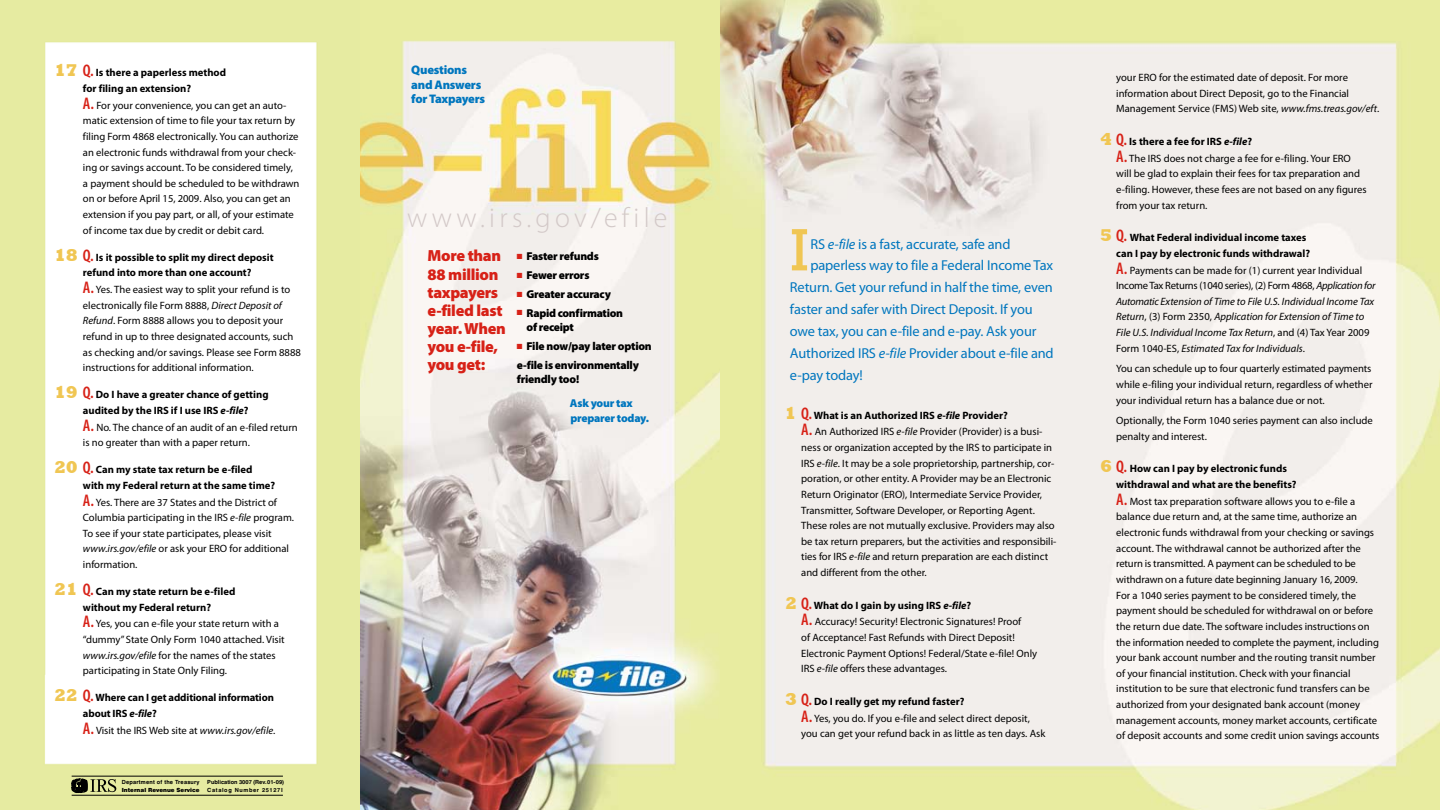
<style>
.page{position:relative;width:1440px;height:810px;background:#fff}
.page>*{position:absolute;margin:0;border:0;box-sizing:border-box;transform-origin:0 0}
.t1{font:60.75px "Rockwell";color:#f0c653}
.t2{font:300 28px "Myriad Pro";letter-spacing:.155em;color:#d3c9c8}
.t3{font:900 16.12px/18px "Myriad Pro";letter-spacing:-.02em;color:#d72117}
.t4{font:14.38px "Myriad Pro";letter-spacing:-.01em;color:#0076be}
.t5{font:900 12.5px/14.4px "Myriad Pro";letter-spacing:-.02em;color:#0076be}
.t6{font:900 11.5px/14.4px "Myriad Pro";letter-spacing:-.02em;color:#000}
.t7{font:900 11.5px/14.4px "Myriad Pro";letter-spacing:-.02em;color:#0076be}
.t8{font:10.62px/15.6px "Myriad Pro";color:#000}
.t9{font:700 10.62px/15.6px "Myriad Pro";color:#000}
.t10{font:italic 10.62px/15.6px "Myriad Pro";color:#000}
.t11{font:700 5.62px/7.9px "Swiss 721 BT";letter-spacing:.01em;color:#000}
.t12{font:700 5.62px "Swiss 721 BT";letter-spacing:.035em;color:#000}
.t13{font:900 5.62px "Swiss 721 BT";color:#000}
.s1{font-family:"Rockwell";font-weight:800;font-size:17.5px;color:#f0c653}
.s2{font-weight:600;font-stretch:condensed;font-size:16.88px;color:#d72117}
.s3{font-style:italic}
.s4{color:#d72117}
.s5{font-weight:700}
.s6{font-weight:700;font-style:italic}
.s7{font-weight:600;font-style:normal;font-stretch:condensed;font-size:16.88px;color:#d72117}
.s8{font-style:normal}
</style>
<div class="page">
<img style="left:0;top:0;width:1440px;height:810px">
<svg style="left:72px;top:779px;width:44px;height:14px"></svg>
<hr style="left:72px;top:776px;width:211px;height:1px;background:#000">
<hr style="left:72px;top:795px;width:211px;height:1px;background:#000">
<p class="t9" style="left:54px;top:65px;width:173px;text-align:center"><span class="s1">17</span> <span class="s2">Q.</span> Is there a paperless method for filing an extension?</p>
<p class="t8" style="left:83px;top:97px;width:218px"><span class="s2">A.</span> For your convenience, you can get an auto&shy;matic extension of time to file your tax return by filing Form 4868 electronically. You can authorize an electronic funds withdrawal from your check&shy;ing or savings account. To be considered timely, a payment should be scheduled to be withdrawn on or before April 15, 2009. Also, you can get an extension if you pay part, or all, of your estimate of income tax due by credit or debit card.</p>
<p class="t9" style="left:83px;top:249px;width:192px;text-indent:-29px"><span class="s1">18</span> <span class="s2">Q.</span> Is it possible to split my direct deposit refund into more than one account?</p>
<p class="t8" style="left:83px;top:282px;width:220px"><span class="s2">A.</span> Yes. The easiest way to split your refund is to electronically file Form 8888, <span class="s3">Direct Deposit of Refund</span>. Form 8888 allows you to deposit your refund in up to three designated accounts, such as checking and/or savings. Please see Form 8888 instructions for additional information.</p>
<p class="t9" style="left:83px;top:387px;width:187px;text-indent:-29px"><span class="s1">19</span> <span class="s2">Q.</span> Do I have a greater chance of getting audited by the IRS if I use IRS <span class="s3">e-file</span>?</p>
<p class="t8" style="left:83px;top:419px;width:216px"><span class="s2">A.</span> No. The chance of an audit of an e-filed return is no greater than with a paper return.</p>
<p class="t9" style="left:83px;top:462px;width:194px;text-indent:-29px"><span class="s1">20</span> <span class="s2">Q.</span> Can my state tax return be e-filed with my Federal return at the same time?</p>
<p class="t8" style="left:83px;top:494px;width:213px"><span class="s2">A.</span> Yes. There are 37 States and the District of Columbia participating in the IRS <span class="s3">e-file</span> program.<br>To see if your state participates, please visit <span class="s3">www.irs.gov/efile</span> or ask your ERO for additional information.</p>
<p class="t9" style="left:54px;top:584px;width:183px;text-align:center"><span class="s1">21</span> <span class="s2">Q.</span> Can my state return be e-filed without my Federal return?</p>
<p class="t8" style="left:83px;top:616px;width:203px"><span class="s2">A.</span> Yes, you can e-file your state return with a “dummy” State Only Form 1040 attached. Visit <span class="s3">www.irs.gov/efile</span> for the names of the states participating in State Only Filing.</p>
<p class="t9" style="left:83px;top:690px;width:193px;text-indent:-29px"><span class="s1">22</span> <span class="s2">Q.</span> Where can I get additional information about IRS <span class="s3">e-file</span>?</p>
<p class="t8" style="left:83px;top:722px;width:194px"><span class="s2">A.</span> Visit the IRS Web site at <span class="s3">www.irs.gov/efile</span>.</p>
<p class="t12" style="left:122px;top:778px;width:79px">Department of the Treasury</p>
<p class="t13" style="left:122px;top:786px;width:79px">Internal Revenue Service</p>
<p class="t11" style="left:207px;top:778px;width:79px">Publication 3007 (Rev.01-09)<br>Catalog Number 25127I</p>
<p class="t5" style="left:411px;top:63px;width:75px">Questions and Answers for Taxpayers</p>
<h2 class="t2" style="left:407px;top:203px;width:262px">www.irs.gov/efile</h2>
<h3 class="t3" style="left:428px;top:247px;width:80px">More than<br>88 million taxpayers e-filed last year. When you e-file, you get:</h3>
<p class="t6" style="left:517px;top:250px;width:83px"><span class="s4">■</span> Faster refunds</p>
<p class="t6" style="left:517px;top:268px;width:74px"><span class="s4">■</span> Fewer errors</p>
<p class="t6" style="left:517px;top:287px;width:96px"><span class="s4">■</span> Greater accuracy</p>
<p class="t6" style="left:527px;top:306px;width:98px;text-indent:-10px"><span class="s4">■</span> Rapid confirmation of receipt</p>
<p class="t6" style="left:517px;top:337px;width:136px;line-height:18.8px"><span class="s4">■</span> File now/pay later option e-file is environmentally</p>
<p class="t6" style="left:517px;top:372px;width:64px">friendly too!</p>
<p class="t7" style="left:570px;top:396px;width:80px">Ask your tax preparer today.</p>
<h1 class="t1" style="left:790px;top:215px;width:21px">I</h1>
<h3 class="t4" style="left:810px;top:236px;width:202px">RS <span class="s3">e-file</span> is a fast, accurate, safe and</h3>
<h3 class="t4" style="left:810px;top:258px;width:244px">paperless way to file a Federal Income Tax</h3>
<h3 class="t4" style="left:790px;top:280px;width:264px">Return. Get your refund in half the time, even</h3>
<h3 class="t4" style="left:790px;top:302px;width:244px">faster and safer with Direct Deposit. If you</h3>
<h3 class="t4" style="left:790px;top:323px;width:248px">owe tax, you can e-file and e-pay. Ask your</h3>
<h3 class="t4" style="left:790px;top:345px;width:265px">Authorized IRS <span class="s3">e-file</span> Provider about e-file and</h3>
<h3 class="t4" style="left:790px;top:367px;width:74px">e-pay today!</h3>
<p class="t8" style="left:801px;top:407px;width:243px;line-height:16.9px;text-indent:-17px"><span class="s1">1</span> <span class="s2">Q.</span> <span class="s5">What is an Authorized IRS</span> <span class="s6">e-file</span> <span class="s5">Provider?<br></span><span class="s2">A.</span> An Authorized IRS <span class="s3">e-file</span> Provider (Provider) is a busi-</p>
<p class="t8" style="left:801px;top:440px;width:257px">ness or organization accepted by the IRS to participate in IRS <span class="s3">e-file</span>. It may be a sole proprietorship, partnership, cor&shy;poration, or other entity. A Provider may be an Electronic Return Originator (ERO), Intermediate Service Provider, Transmitter, Software Developer, or Reporting Agent.<br>These roles are not mutually exclusive. Providers may also be tax return preparers, but the activities and responsibili&shy;ties for IRS <span class="s3">e‑file</span> and return preparation are each distinct and different from the other.</p>
<p class="t8" style="left:801px;top:597px;width:222px;line-height:16.9px;text-indent:-16px"><span class="s1">2</span> <span class="s2">Q.</span> <span class="s5">What do I gain by using IRS</span> <span class="s6">e-file</span><span class="s5">?<br></span><span class="s2">A.</span> Accuracy! Security! Electronic Signatures! Proof</p>
<p class="t8" style="left:801px;top:630px;width:238px">of Acceptance! Fast Refunds with Direct Deposit!<br>Electronic Payment Options! Federal/State e-file! Only<br>IRS <span class="s3">e-file</span> offers these advantages.</p>
<p class="t8" style="left:801px;top:693px;width:230px;line-height:16.9px;text-indent:-16px"><span class="s1">3</span> <span class="s2">Q.</span> <span class="s5">Do I really get my refund faster?<br></span><span class="s2">A.</span> Yes, you do. If you e-file and select direct deposit,</p>
<p class="t8" style="left:801px;top:726px;width:246px">you can get your refund back in as little as ten days. Ask</p>
<p class="t8" style="left:1116px;top:70px;width:264px">your ERO for the estimated date of deposit. For more information about Direct Deposit, go to the Financial<br>Management Service (FMS) Web site, <span class="s3">www.fms.treas.gov/eft</span>.</p>
<p class="t8" style="left:1116px;top:133px;width:236px;line-height:16.9px;text-indent:-16px"><span class="s1">4</span> <span class="s2">Q.</span> <span class="s5">Is there a fee for IRS</span> <span class="s6">e-file</span><span class="s5">?<br></span><span class="s2">A.</span> The IRS does not charge a fee for e-filing. Your ERO</p>
<p class="t8" style="left:1116px;top:166px;width:252px">will be glad to explain their fees for tax preparation and e-filing. However, these fees are not based on any figures from your tax return.</p>
<p class="t9" style="left:1116px;top:230px;width:195px;text-indent:-16px"><span class="s1">5</span> <span class="s2">Q.</span> What Federal individual income taxes can I pay by electronic funds withdrawal?</p>
<p class="t10" style="left:1116px;top:262px;width:261px"><span class="s7">A.</span> <span class="s8">Payments can be made for (1) current year Individual Income Tax Returns (1040 series), (2) Form 4868,</span> Application for Automatic Extension of Time to File U.S. Individual Income Tax Return<span class="s8">, (3) Form 2350,</span> Application for Extension of Time to File U.S. Individual Income Tax Return<span class="s8">, and (4) Tax Year 2009<br>Form 1040-ES,</span> Estimated Tax for Individuals<span class="s8">.</span></p>
<p class="t8" style="left:1116px;top:361px;width:258px;text-align:justify">You can schedule up to four quarterly estimated payments while e-filing your individual return, regardless of whether your individual return has a balance due or not.</p>
<p class="t8" style="left:1116px;top:413px;width:258px">Optionally, the Form 1040 series payment can also include penalty and interest.</p>
<p class="t9" style="left:1116px;top:461px;width:182px;text-indent:-16px"><span class="s1">6</span> <span class="s2">Q.</span> How can I pay by electronic funds withdrawal and what are the benefits?</p>
<p class="t8" style="left:1116px;top:494px;width:265px"><span class="s2">A.</span> Most tax preparation software allows you to e-file a balance due return and, at the same time, authorize an electronic funds withdrawal from your checking or savings account. The withdrawal cannot be authorized after the return is transmitted. A payment can be scheduled to be withdrawn on a future date beginning January 16, 2009.<br>For a 1040 series payment to be considered timely, the payment should be scheduled for withdrawal on or before the return due date. The software includes instructions on the information needed to complete the payment, including your bank account number and the routing transit number of your financial institution. Check with your financial institution to be sure that electronic fund transfers can be authorized from your designated bank account (money management accounts, money market accounts, certificate of deposit accounts and some credit union savings accounts</p>
</div>
